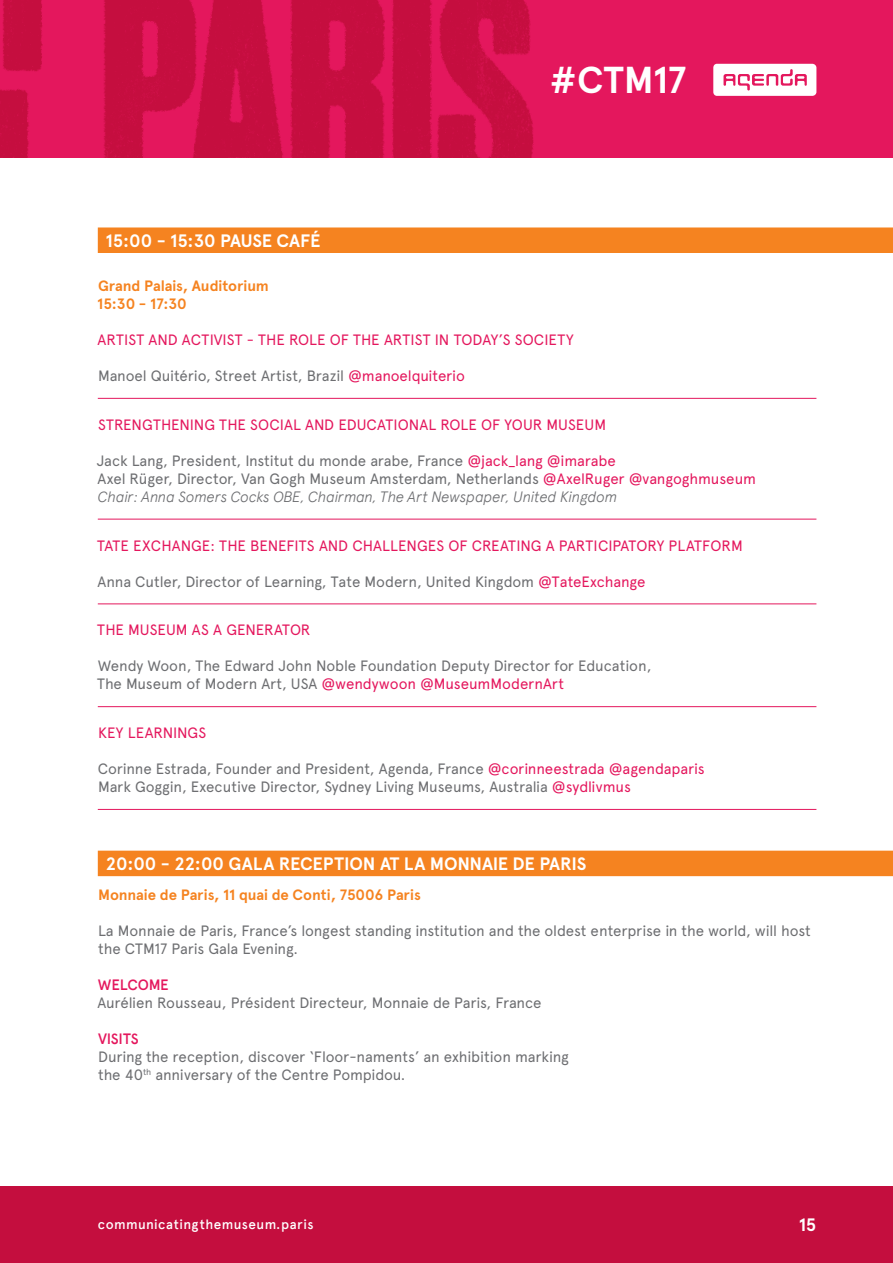
<style>
.page{position:relative;width:893px;height:1263px;background:#fff}
.page>*{position:absolute;margin:0;border:0;box-sizing:border-box;transform-origin:0 0}
.t1{font:700 37.5px "Apercu";letter-spacing:-.005em;color:#fff}
.t2{font:700 18px "Apercu";letter-spacing:-.01em;color:#fff}
.t3{font:15px/18px "Apercu";letter-spacing:-.01em;color:#6d6e71}
.t4{font:15px "Apercu";color:#e4175d}
.t5{font:700 15px/18px "Apercu";letter-spacing:-.005em;color:#f58320}
.t6{font:500 15px "Apercu";letter-spacing:-.015em;color:#e4175d}
.t7{font:500 13.5px "Apercu";letter-spacing:.03em;color:#fff}
.s1{color:#e4175d}
.s2{font-weight:300;font-style:italic}
</style>
<div class="page">
<div style="left:98px;top:227px;width:795px;height:26px;background:#f58320"></div>
<hr style="left:98px;top:398px;width:718px;height:1px;background:#e4175d">
<hr style="left:98px;top:519px;width:718px;height:1px;background:#e4175d">
<hr style="left:98px;top:604px;width:718px;height:1px;background:#e4175d">
<hr style="left:98px;top:706px;width:718px;height:1px;background:#e4175d">
<hr style="left:98px;top:809px;width:718px;height:1px;background:#e4175d">
<div style="left:98px;top:851px;width:795px;height:25px;background:#f58320"></div>
<div style="left:0;top:0;width:893px;height:158px;background:#e4175d"></div>
<div style="left:0;top:1186px;width:893px;height:77px;background:#c40e3e"></div>
<div style="left:713px;top:64px;width:103px;height:32px;background:#fff;border-radius:4px"></div>
<svg style="left:723px;top:69px;width:84px;height:22px"></svg>
<img style="left:0;top:0;width:43px;height:157px">
<svg style="left:104px;top:0;width:430px;height:157px;fill:#c50e3f"></svg>
<h1 class="t1" style="left:550px;top:57px;width:138px">#CTM17</h1>
<p class="t2" style="left:106px;top:229px;width:216px">15:00 - 15:30 PAUSE CAFÉ</p>
<p class="t5" style="left:97px;top:277px;width:173px">Grand Palais, Auditorium<br>15:30 - 17:30</p>
<p class="t4" style="left:98px;top:331px;width:478px">ARTIST AND ACTIVIST - THE ROLE OF THE ARTIST IN TODAY’S SOCIETY</p>
<p class="t3" style="left:98px;top:367px;width:368px">Manoel Quitério, Street Artist, Brazil <span class="s1">@manoelquiterio</span></p>
<p class="t4" style="left:98px;top:416px;width:509px">STRENGTHENING THE SOCIAL AND EDUCATIONAL ROLE OF YOUR MUSEUM</p>
<p class="t3" style="left:97px;top:452px;width:661px">Jack Lang, President, Institut du monde arabe, France <span class="s1">@jack_lang @imarabe<br></span>Axel Rüger, Director, Van Gogh Museum Amsterdam, Netherlands <span class="s1">@AxelRuger @vangoghmuseum<br></span><span class="s2">Chair: Anna Somers Cocks OBE, Chairman, The Art Newspaper, United Kingdom</span></p>
<p class="t4" style="left:97px;top:536px;width:647px">TATE EXCHANGE: THE BENEFITS AND CHALLENGES OF CREATING A PARTICIPATORY PLATFORM</p>
<p class="t3" style="left:97px;top:572px;width:550px">Anna Cutler, Director of Learning, Tate Modern, United Kingdom <span class="s1">@TateExchange</span></p>
<p class="t4" style="left:97px;top:621px;width:215px">THE MUSEUM AS A GENERATOR</p>
<p class="t3" style="left:97px;top:657px;width:556px">Wendy Woon, The Edward John Noble Foundation Deputy Director for Education,<br>The Museum of Modern Art, USA <span class="s1">@wendywoon @MuseumModernArt</span></p>
<p class="t4" style="left:98px;top:724px;width:110px">KEY LEARNINGS</p>
<p class="t3" style="left:98px;top:760px;width:608px">Corinne Estrada, Founder and President, Agenda, France <span class="s1">@corinneestrada @agendaparis<br></span>Mark Goggin, Executive Director, Sydney Living Museums, Australia <span class="s1">@sydlivmus</span></p>
<p class="t2" style="left:106px;top:853px;width:482px">20:00 - 22:00 GALA RECEPTION AT LA MONNAIE DE PARIS</p>
<p class="t5" style="left:98px;top:886px;width:324px">Monnaie de Paris, 11 quai de Conti, 75006 Paris</p>
<p class="t3" style="left:98px;top:921px;width:714px">La Monnaie de Paris, France’s longest standing institution and the oldest enterprise in the world, will host the CTM17 Paris Gala Evening.</p>
<p class="t6" style="left:98px;top:976px;width:72px">WELCOME</p>
<p class="t3" style="left:97px;top:993px;width:446px">Aurélien Rousseau, Président Directeur, Monnaie de Paris, France</p>
<p class="t6" style="left:98px;top:1030px;width:42px">VISITS</p>
<p class="t3" style="left:98px;top:1047px;width:472px">During the reception, discover ‘Floor-naments’ an exhibition marking the 40<sup>th</sup> anniversary of the Centre Pompidou.</p>
<p class="t7" style="left:98px;top:1216px;width:217px">communicatingthemuseum.paris</p>
<p class="t2" style="left:799px;top:1214px;width:19px">15</p>
</div>
